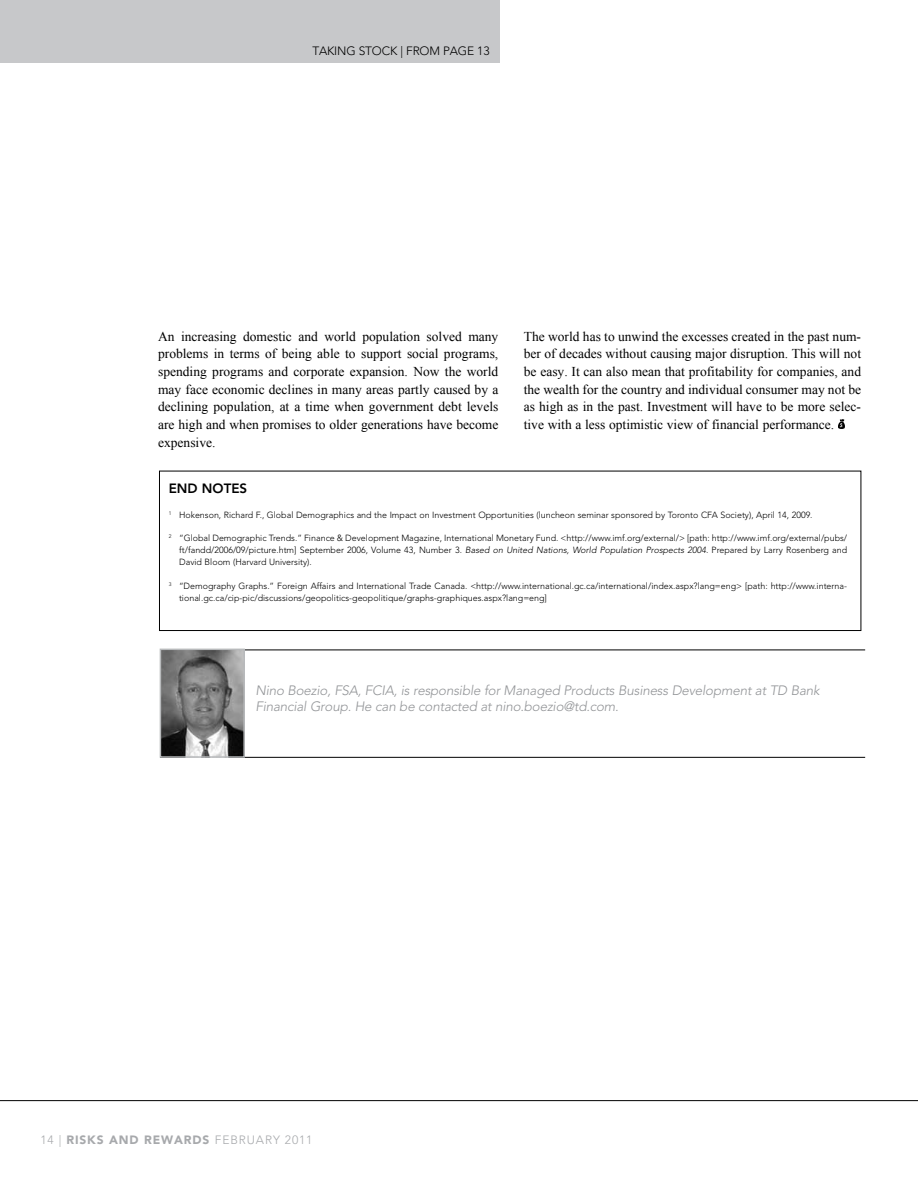
<style>
.page{position:relative;width:918px;height:1188px;background:#fff}
.page>*{position:absolute;margin:0;border:0;box-sizing:border-box;transform-origin:0 0}
.t1{font:13.5px/17.7px "Times New Roman";color:#000;text-align:justify}
.t2{font:italic 300 13.5px/16.5px "Avenir";letter-spacing:-.015em;color:#939598}
.t3{font:800 13.35px "Avenir";color:#000}
.t4{font:300 12px "Avenir";letter-spacing:.075em;color:#a7a9ac}
.t5{font:300 12px "Avenir";letter-spacing:-.015em;color:#000}
.t6{font:300 8.85px/11.9px "Avenir";color:#000;text-align:justify}
.s1{font-style:italic}
.s2{font-weight:900}
</style>
<div class="page">
<hr style="left:0;top:1100px;width:918px;height:1px;background:#000">
<hr style="left:162px;top:650px;width:703px;height:1px;background:#000">
<hr style="left:162px;top:757px;width:703px;height:1px;background:#000">
<img style="left:163px;top:652px;width:79px;height:103px">
<div style="left:160px;top:649px;width:85px;height:109px;border:2px solid #b8babc"></div>
<div style="left:159px;top:471px;width:702px;height:160px;border:1px solid #000"></div>
<div style="left:0;top:0;width:500px;height:63px;background:#c7c8ca"></div>
<svg style="left:838px;top:419px;width:7px;height:10px"></svg>
<h3 class="t5" style="left:312px;top:44px;width:15px">Taking</h3>
<h3 class="t5" style="left:359px;top:44px;width:16px">Stock</h3>
<h3 class="t5" style="left:400px;top:44px;width:22px">| From</h3>
<h3 class="t5" style="left:443px;top:44px;width:16px">Page</h3>
<h3 class="t5" style="left:477px;top:44px;width:14px">13</h3>
<p class="t1" style="left:158px;top:327px;width:342px">An increasing domestic and world population solved many problems in terms of being able to support social programs, spending programs and corporate expansion. Now the world may face economic declines in many areas partly caused by a declining population, at a time when government debt levels are high and when promises to older generations have become expensive.</p>
<p class="t1" style="left:524px;top:327px;width:339px">The world has to unwind the excesses created in the past num&shy;ber of decades without causing major disruption. This will not be easy. It can also mean that profitability for companies, and the wealth for the country and individual consumer may not be as high as in the past. Investment will have to be more selec&shy;tive with a less optimistic view of financial performance.</p>
<h2 class="t3" style="left:169px;top:481px;width:80px">END NOTES</h2>
<p class="t6" style="left:169px;top:509px;width:645px"><sup>1</sup> Hokenson, Richard F., Global Demographics and the Impact on Investment Opportunities (luncheon seminar sponsored by Toronto CFA Society), April 14, 2009.</p>
<p class="t6" style="left:179px;top:532px;width:670px;text-indent:-10px"><sup>2</sup> “Global Demographic Trends.” Finance &amp; Development Magazine, International Monetary Fund. &lt;http://www.imf.org/external/&gt; [path: http://www.imf.org/external/pubs/ ft/fandd/2006/09/picture.htm] September 2006, Volume 43, Number 3. <span class="s1">Based on United Nations, World Population Prospects 2004.</span> Prepared by Larry Rosenberg and David Bloom (Harvard University).</p>
<p class="t6" style="left:179px;top:580px;width:670px;text-indent:-10px"><sup>3</sup> “Demography Graphs.” Foreign Affairs and International Trade Canada. &lt;http://www.international.gc.ca/international/index.aspx?lang=eng&gt; [path: http://www.interna&shy;tional.gc.ca/cip-pic/discussions/geopolitics-geopolitique/graphs-graphiques.aspx?lang=eng]</p>
<h1 class="t2" style="left:255px;top:682px;width:566px">Nino Boezio, FSA, FCIA, is responsible for Managed Products Business Development at TD Bank<br>Financial Group. He can be contacted at nino.boezio@td.com.</h1>
<h3 class="t4" style="left:40px;top:1132px;width:274px">14 | <span class="s2">RISKS AND REWARDS</span> FEBRUARY 2011</h3>
</div>
